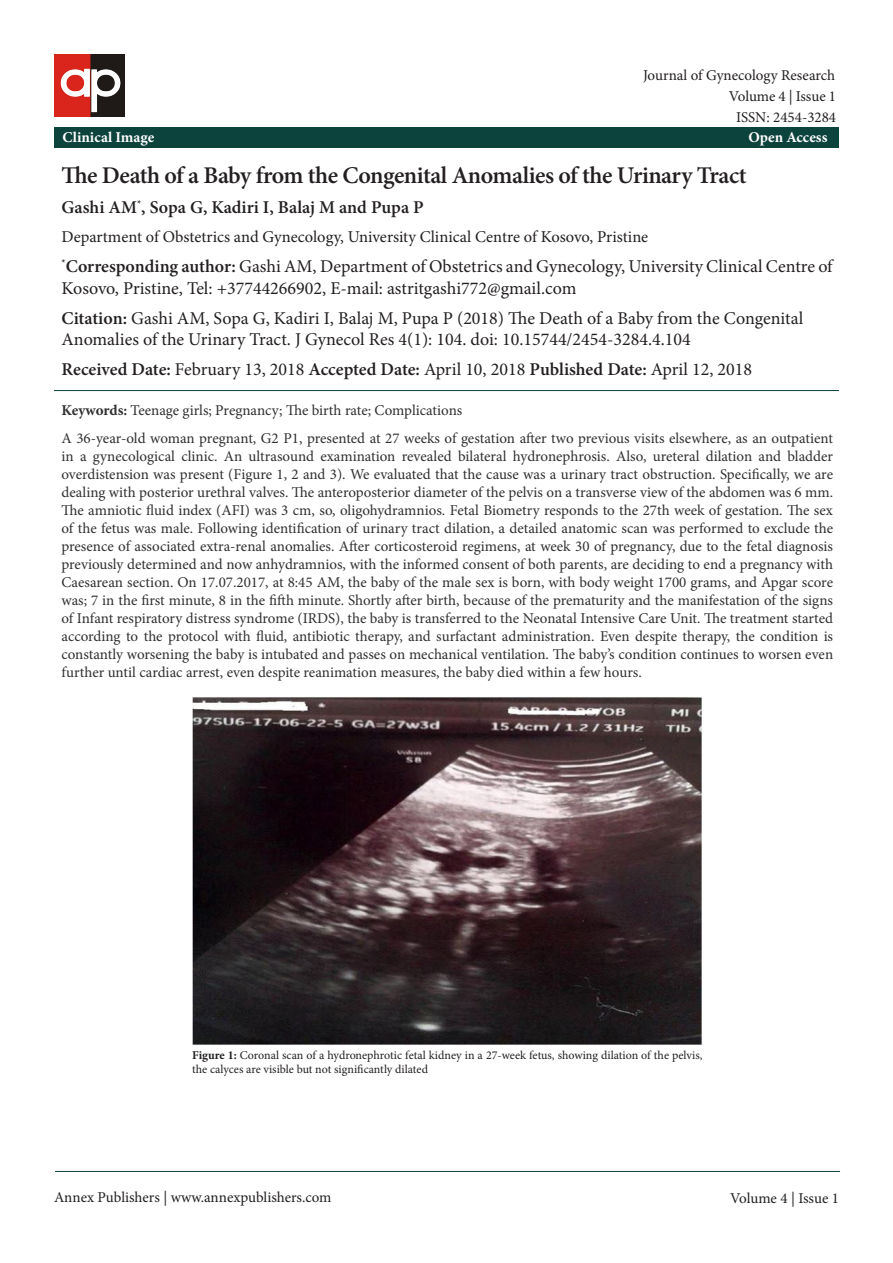
<style>
.page{position:relative;width:893px;height:1263px;background:#fff}
.page>*{position:absolute;margin:0;border:0;box-sizing:border-box;transform-origin:0 0}
.t1{font:600 24px "Minion Pro";letter-spacing:-.02em;color:#231f20}
.t2{font:18px/21.6px "Minion Pro";color:#231f20}
.t3{font:600 18px "Minion Pro";color:#231f20}
.t4{font:16.5px "Minion Pro";color:#231f20}
.t5{font:15px/18px "Minion Pro";letter-spacing:-.005em;color:#312f30;text-align:justify}
.t6{font:15px "Minion Pro";letter-spacing:-.005em;color:#231f20}
.t7{font:700 15px "Minion Pro";color:#fff}
.t8{font:12px/14.4px "Minion Pro";color:#231f20}
.s1{font-weight:600}
.s2{font-weight:400}
.s3{font-weight:700}
</style>
<div class="page">
<hr style="left:55px;top:1171px;width:785px;height:1px;background:#0d433d">
<img style="left:54px;top:54px;width:71px;height:62px">
<div style="left:54px;top:127px;width:785px;height:20px;background:#0d433d"></div>
<hr style="left:54px;top:390px;width:785px;height:1px;background:#0d433d">
<img style="left:192px;top:697px;width:510px;height:348px">
<p class="t6" style="left:643px;top:65px;width:194px">Journal of Gynecology Research</p>
<p class="t6" style="left:736px;top:108px;width:102px">ISSN: 2454-3284</p>
<p class="t6" style="left:729px;top:86px;width:109px">Volume 4 | Issue 1</p>
<p class="t7" style="left:63px;top:127px;width:93px">Clinical Image</p>
<p class="t7" style="left:748px;top:127px;width:81px">Open Access</p>
<p class="t1" style="left:62px;top:158px;width:687px">The Death of a Baby from the Congenital Anomalies of the Urinary Tract</p>
<p class="t3" style="left:62px;top:195px;width:364px">Gashi AM<sup>*</sup>, Sopa G, Kadiri I, Balaj M and Pupa P</p>
<p class="t4" style="left:62px;top:225px;width:588px">Department of Obstetrics and Gynecology, University Clinical Centre of Kosovo, Pristine</p>
<p class="t2" style="left:62px;top:255px;width:773px"><sup>*</sup><span class="s1">Corresponding author:</span> Gashi AM, Department of Obstetrics and Gynecology, University Clinical Centre of<br>Kosovo, Pristine, Tel: +37744266902, E-mail: astritgashi772@gmail.com</p>
<p class="t2" style="left:62px;top:307px;width:743px"><span class="s1">Citation:</span> Gashi AM, Sopa G, Kadiri I, Balaj M, Pupa P (2018) The Death of a Baby from the Congenital<br>Anomalies of the Urinary Tract. J Gynecol Res 4(1): 104. doi: 10.15744/2454-3284.4.104</p>
<p class="t3" style="left:62px;top:357px;width:692px">Received Date: <span class="s2">February 13, 2018</span> Accepted Date: <span class="s2">April 10, 2018</span> Published Date: <span class="s2">April 12, 2018</span></p>
<p class="t5" style="left:62px;top:402px;width:402px"><span class="s3">Keywords:</span> Teenage girls; Pregnancy; The birth rate; Complications</p>
<p class="t5" style="left:62px;top:430px;width:773px">A 36-year-old woman pregnant, G2 P1, presented at 27 weeks of gestation after two previous visits elsewhere, as an outpatient in a gynecological clinic. An ultrasound examination revealed bilateral hydronephrosis. Also, ureteral dilation and bladder overdistension was present (Figure 1, 2 and 3). We evaluated that the cause was a urinary tract obstruction. Specifically, we are dealing with posterior urethral valves. The anteroposterior diameter of the pelvis on a transverse view of the abdomen was 6 mm.<br>The amniotic fluid index (AFI) was 3 cm, so, oligohydramnios. Fetal Biometry responds to the 27th week of gestation. The sex of the fetus was male. Following identification of urinary tract dilation, a detailed anatomic scan was performed to exclude the presence of associated extra-renal anomalies. After corticosteroid regimens, at week 30 of pregnancy, due to the fetal diagnosis previously determined and now anhydramnios, with the informed consent of both parents, are deciding to end a pregnancy with Caesarean section. On 17.07.2017, at 8:45 AM, the baby of the male sex is born, with body weight 1700 grams, and Apgar score was; 7 in the first minute, 8 in the fifth minute. Shortly after birth, because of the prematurity and the manifestation of the signs of Infant respiratory distress syndrome (IRDS), the baby is transferred to the Neonatal Intensive Care Unit. The treatment started according to the protocol with fluid, antibiotic therapy, and surfactant administration. Even despite therapy, the condition is constantly worsening the baby is intubated and passes on mechanical ventilation. The baby’s condition continues to worsen even further until cardiac arrest, even despite reanimation measures, the baby died within a few hours.</p>
<p class="t8" style="left:192px;top:1047px;width:512px"><span class="s3">Figure 1:</span> Coronal scan of a hydronephrotic fetal kidney in a 27-week fetus, showing dilation of the pelvis, the calyces are visible but not significantly dilated</p>
<p class="t6" style="left:54px;top:1187px;width:279px">Annex Publishers | www.annexpublishers.com</p>
<p class="t6" style="left:730px;top:1188px;width:110px">Volume 4 | Issue 1</p>
</div>
